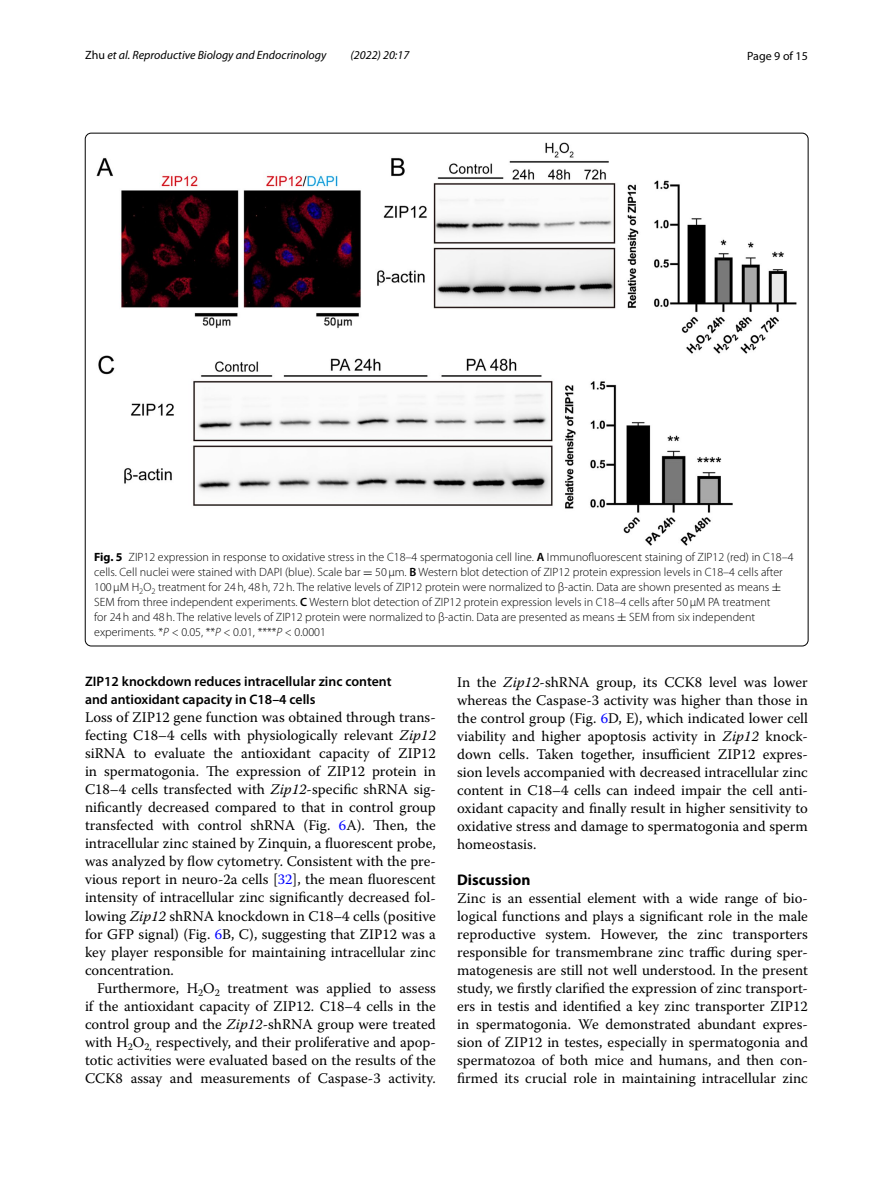
<style>
.page{position:relative;width:893px;height:1187px;background:#fff}
.page>*{position:absolute;margin:0;border:0;box-sizing:border-box;transform-origin:0 0}
.t1{font:700 15.45px "Myriad Pro";color:#000}
.t2{font:14.7px/18px "Warnock Pro";color:#000;text-align:justify}
.t3{font:600 13.8px/18px "Myriad Pro";color:#000}
.t4{font:300 12px/15px "Myriad Pro";color:#000}
.t5{font:italic 12px "Myriad Pro";color:#000}
.t6{font:12px "Myriad Pro";color:#000}
.s1{font-style:normal}
.s2{font-weight:700}
.s3{font-weight:600}
.s4{font-family:"MTSY";font-weight:400}
.s5{font-style:italic}
.s6{color:#00f}
</style>
<div class="page">
<img style="left:96px;top:142px;width:701px;height:403px">
<p class="t5" style="left:85px;top:48px;width:243px"><span class="s1">Zhu</span> et al. Reproductive Biology and Endocrinology</p>
<p class="t5" style="left:351px;top:48px;width:60px">(2022) 20:17</p>
<p class="t6" style="left:747px;top:48px;width:62px">Page 9 of 15</p>
<p class="t4" style="left:94px;top:549px;width:701px"><span class="s2">Fig. 5</span> ZIP12 expression in response to oxidative stress in the C18–4 spermatogonia cell line. <span class="s3">A</span> Immunofluorescent staining of ZIP12 (red) in C18–4 cells. Cell nuclei were stained with DAPI (blue). Scale bar <span class="s4">=</span> 50μm. <span class="s3">B</span> Western blot detection of ZIP12 protein expression levels in C18–4 cells after 100μM H<sub>2</sub>O<sub>2</sub> treatment for 24h, 48h, 72h. The relative levels of ZIP12 protein were normalized to β-actin. Data are shown presented as means <span class="s4">± </span>SEM from three independent experiments. <span class="s3">C</span> Western blot detection of ZIP12 protein expression levels in C18–4 cells after 50μM PA treatment<br>for 24h and 48h. The relative levels of ZIP12 protein were normalized to β-actin. Data are presented as means <span class="s4">±</span> SEM from six independent experiments. *<span class="s5">P</span> &lt; 0.05, **<span class="s5">P</span> &lt; 0.01, ****<span class="s5">P</span> &lt; 0.0001</p>
<p class="t3" style="left:85px;top:672px;width:308px">ZIP12 knockdown reduces intracellular zinc content and antioxidant capacity in C18–4 cells</p>
<p class="t2" style="left:85px;top:708px;width:352px">Loss of ZIP12 gene function was obtained through trans&shy;fecting C18–4 cells with physiologically relevant <span class="s5">Zip12 </span>siRNA to evaluate the antioxidant capacity of ZIP12 in spermatogonia. The expression of ZIP12 protein in C18–4 cells transfected with <span class="s5">Zip12</span>-specific shRNA sig&shy;nificantly decreased compared to that in control group transfected with control shRNA (Fig. <span class="s6">6</span>A). Then, the intracellular zinc stained by Zinquin, a fluorescent probe, was analyzed by flow cytometry. Consistent with the pre&shy;vious report in neuro-2a cells [<span class="s6">32</span>], the mean fluorescent intensity of intracellular zinc significantly decreased fol&shy;lowing <span class="s5">Zip12</span> shRNA knockdown in C18–4 cells (positive for GFP signal) (Fig. <span class="s6">6</span>B, C), suggesting that ZIP12 was a key player responsible for maintaining intracellular zinc concentration.</p>
<p class="t2" style="left:85px;top:978px;width:352px;text-indent:12px">Furthermore, H<sub>2</sub>O<sub>2</sub> treatment was applied to assess if the antioxidant capacity of ZIP12. C18–4 cells in the control group and the <span class="s5">Zip12</span>-shRNA group were treated with H<sub>2</sub>O<sub>2,</sub> respectively, and their proliferative and apop&shy;totic activities were evaluated based on the results of the CCK8 assay and measurements of Caspase-3 activity.</p>
<p class="t2" style="left:457px;top:672px;width:352px">In the <span class="s5">Zip12</span>-shRNA group, its CCK8 level was lower whereas the Caspase-3 activity was higher than those in the control group (Fig. <span class="s6">6</span>D, E), which indicated lower cell viability and higher apoptosis activity in <span class="s5">Zip12</span> knock&shy;down cells. Taken together, insufficient ZIP12 expres&shy;sion levels accompanied with decreased intracellular zinc content in C18–4 cells can indeed impair the cell anti&shy;oxidant capacity and finally result in higher sensitivity to oxidative stress and damage to spermatogonia and sperm homeostasis.</p>
<p class="t1" style="left:457px;top:869px;width:75px">Discussion</p>
<p class="t2" style="left:457px;top:888px;width:352px">Zinc is an essential element with a wide range of bio&shy;logical functions and plays a significant role in the male reproductive system. However, the zinc transporters responsible for transmembrane zinc traffic during sper&shy;matogenesis are still not well understood. In the present study, we firstly clarified the expression of zinc transport&shy;ers in testis and identified a key zinc transporter ZIP12 in spermatogonia. We demonstrated abundant expres&shy;sion of ZIP12 in testes, especially in spermatogonia and spermatozoa of both mice and humans, and then con&shy;firmed its crucial role in maintaining intracellular zinc</p>
</div>
